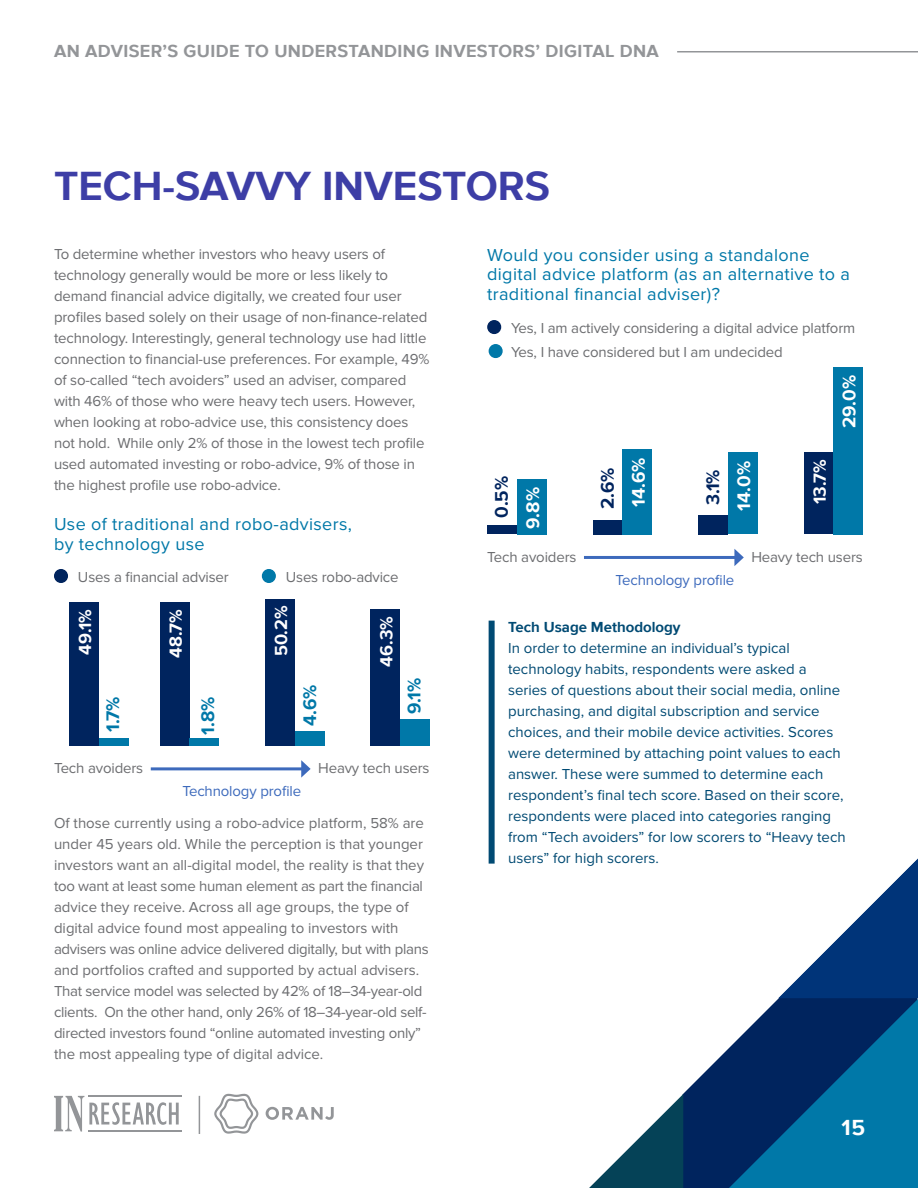
<style>
.page{position:relative;width:918px;height:1188px;background:#fff}
.page>*{position:absolute;margin:0;border:0;box-sizing:border-box;transform-origin:0 0}
.Section_Heading{font:700 42px "Proxima Nova";color:#3d3ea6}
.t1{font:700 22.5px "Proxima Nova";color:#fff}
.t2{font:700 18.75px "Proxima Nova";color:#fff}
.t3{font:700 18.75px "Proxima Nova";color:#0078a8}
.t4{font:700 18.75px "Proxima Nova";color:#00245e}
.Figures_Charts_Headi{font:18px/19.5px "Proxima Nova";letter-spacing:.02em;color:#0078a8}
.t5{font:700 18px "Proxima Nova";letter-spacing:.02em;color:#939598}
.t6{font:700 18px "Proxima Nova";color:#fff}
.t7{font:15px/21px "Proxima Nova";letter-spacing:-.01em;color:#6c6d70}
.t8{font:15px/21px "Proxima Nova";color:#004a73}
.t9{font:15px "Proxima Nova";letter-spacing:-.01em;color:#3d6abc}
.s1{font-weight:700}
</style>
<div class="page">
<hr style="left:677px;top:51px;width:241px;height:1px;background:#939598">
<hr style="left:88px;top:1096px;width:94px;height:1px;background:#939598">
<svg style="left:54px;top:1096px;width:125px;height:36px"></svg>
<hr style="left:88px;top:1130px;width:94px;height:1px;background:#939598">
<svg style="left:266px;top:1107px;width:68px;height:13px"></svg>
<svg style="left:214px;top:1094px;width:44px;height:40px"></svg>
<hr style="left:199px;top:1096px;width:1px;height:38px;background:#939598">
<svg style="left:683px;top:1048px;width:46px;height:140px;fill:#00245e"></svg>
<svg style="left:589px;top:1094px;width:94px;height:94px"></svg>
<svg style="left:729px;top:859px;width:189px;height:329px"></svg>
<div style="left:55px;top:570px;width:12px;height:12px;background:#00245e;border-radius:50%"></div>
<div style="left:54px;top:569px;width:14px;height:14px;border:2px solid #00245e;border-radius:50%"></div>
<div style="left:488px;top:321px;width:12px;height:12px;background:#00245e;border-radius:50%"></div>
<div style="left:487px;top:320px;width:14px;height:14px;border:2px solid #00245e;border-radius:50%"></div>
<div style="left:263px;top:570px;width:12px;height:12px;background:#0078a8;border-radius:50%"></div>
<div style="left:262px;top:569px;width:14px;height:14px;border:2px solid #0078a8;border-radius:50%"></div>
<div style="left:489px;top:345px;width:13px;height:12px;background:#0078a8;border-radius:50%"></div>
<div style="left:489px;top:344px;width:14px;height:14px;border:2px solid #0078a8;border-radius:50%"></div>
<div style="left:69px;top:603px;width:30px;height:143px;background:#00245e"></div>
<div style="left:488px;top:525px;width:29px;height:9px;background:#00245e"></div>
<div style="left:99px;top:739px;width:29px;height:7px;background:#0078a8"></div>
<div style="left:517px;top:479px;width:30px;height:55px;background:#0078a8"></div>
<div style="left:160px;top:603px;width:30px;height:143px;background:#00245e"></div>
<div style="left:593px;top:520px;width:30px;height:14px;background:#00245e"></div>
<div style="left:190px;top:739px;width:29px;height:7px;background:#0078a8"></div>
<div style="left:623px;top:449px;width:29px;height:85px;background:#0078a8"></div>
<div style="left:265px;top:599px;width:30px;height:147px;background:#00245e"></div>
<div style="left:699px;top:515px;width:29px;height:19px;background:#00245e"></div>
<div style="left:295px;top:732px;width:29px;height:14px;background:#0078a8"></div>
<div style="left:728px;top:453px;width:29px;height:81px;background:#0078a8"></div>
<div style="left:371px;top:609px;width:29px;height:137px;background:#00245e"></div>
<div style="left:804px;top:453px;width:29px;height:81px;background:#00245e"></div>
<div style="left:400px;top:719px;width:30px;height:27px;background:#0078a8"></div>
<div style="left:833px;top:367px;width:30px;height:167px;background:#0078a8"></div>
<hr style="left:151px;top:767px;width:153px;height:3px;background:#3d6abc">
<svg style="left:301px;top:760px;width:10px;height:18px"></svg>
<hr style="left:584px;top:556px;width:153px;height:3px;background:#3d6abc">
<svg style="left:734px;top:549px;width:10px;height:17px"></svg>
<div style="left:489px;top:621px;width:6px;height:243px;background:#004a73"></div>
<p class="t5" style="left:54px;top:41px;width:606px">AN ADVISER’S GUIDE TO UNDERSTANDING INVESTORS’ DIGITAL DNA</p>
<p class="Section_Heading" style="left:54px;top:162px;width:498px">TECH-SAVVY INVESTORS</p>
<p class="t7" style="left:54px;top:244px;width:377px">To determine whether investors who heavy users of technology generally would be more or less likely to demand financial advice digitally, we created four user profiles based solely on their usage of non-finance-related technology. Interestingly, general technology use had little connection to financial-use preferences. For example, 49% of so-called “tech avoiders” used an adviser, compared with 46% of those who were heavy tech users. However, when looking at robo-advice use, this consistency does not hold. While only 2% of those in the lowest tech profile used automated investing or robo-advice, 9% of those in the highest profile use robo-advice.</p>
<p class="Figures_Charts_Headi" style="left:54px;top:515px;width:299px">Use of traditional and robo-advisers, by technology use</p>
<p class="t7" style="left:78px;top:567px;width:152px">Uses a financial adviser</p>
<p class="t6" style="left:75px;top:655px;width:47px;rotate:-90deg">49.1%</p>
<p class="t3" style="left:102px;top:732px;width:37px;rotate:-90deg">1.7%</p>
<p class="t7" style="left:54px;top:758px;width:91px">Tech avoiders</p>
<p class="t6" style="left:166px;top:658px;width:50px;rotate:-90deg">48.7%</p>
<p class="t3" style="left:197px;top:735px;width:40px;rotate:-90deg">1.8%</p>
<p class="t7" style="left:286px;top:567px;width:114px">Uses robo-advice</p>
<p class="t6" style="left:271px;top:656px;width:52px;rotate:-90deg">50.2%</p>
<p class="t6" style="left:376px;top:667px;width:52px;rotate:-90deg">46.3%</p>
<p class="t3" style="left:299px;top:726px;width:43px;rotate:-90deg">4.6%</p>
<p class="t3" style="left:404px;top:714px;width:37px;rotate:-90deg">9.1%</p>
<p class="t7" style="left:318px;top:758px;width:113px">Heavy tech users</p>
<p class="t9" style="left:182px;top:782px;width:120px">Technology profile</p>
<p class="t7" style="left:54px;top:813px;width:376px">Of those currently using a robo-advice platform, 58% are under 45 years old. While the perception is that younger investors want an all-digital model, the reality is that they too want at least some human element as part the financial advice they receive. Across all age groups, the type of digital advice found most appealing to investors with advisers was online advice delivered digitally, but with plans and portfolios crafted and supported by actual advisers.<br>That service model was selected by 42% of 18–34-year-old clients. On the other hand, only 26% of 18–34-year-old self&shy;directed investors found “online automated investing only” the most appealing type of digital advice.</p>
<p class="Figures_Charts_Headi" style="left:487px;top:246px;width:364px">Would you consider using a standalone digital advice platform (as an alternative to a traditional financial adviser)?</p>
<p class="t7" style="left:511px;top:318px;width:346px">Yes, I am actively considering a digital advice platform</p>
<p class="t7" style="left:511px;top:342px;width:273px">Yes, I have considered but I am undecided</p>
<p class="t2" style="left:628px;top:507px;width:51px;rotate:-90deg">14.6%</p>
<p class="t4" style="left:491px;top:518px;width:43px;rotate:-90deg">0.5%</p>
<p class="t4" style="left:597px;top:509px;width:43px;rotate:-90deg">2.6%</p>
<p class="t4" style="left:702px;top:505px;width:37px;rotate:-90deg">3.1%</p>
<p class="t2" style="left:522px;top:529px;width:43px;rotate:-90deg">9.8%</p>
<p class="t2" style="left:733px;top:511px;width:51px;rotate:-90deg">14.0%</p>
<p class="t6" style="left:809px;top:504px;width:46px;rotate:-90deg">13.7%</p>
<p class="t2" style="left:838px;top:428px;width:54px;rotate:-90deg">29.0%</p>
<p class="t7" style="left:487px;top:547px;width:91px">Tech avoiders</p>
<p class="t9" style="left:616px;top:571px;width:120px">Technology profile</p>
<p class="t7" style="left:751px;top:547px;width:113px">Heavy tech users</p>
<p class="t8" style="left:508px;top:617px;width:339px"><span class="s1">Tech Usage Methodology<br></span>In order to determine an individual’s typical technology habits, respondents were asked a series of questions about their social media, online purchasing, and digital subscription and service choices, and their mobile device activities. Scores were determined by attaching point values to each answer. These were summed to determine each respondent’s final tech score. Based on their score, respondents were placed into categories ranging from “Tech avoiders” for low scorers to “Heavy tech users” for high scorers.</p>
<p class="t1" style="left:841px;top:1114px;width:25px">15</p>
</div>
